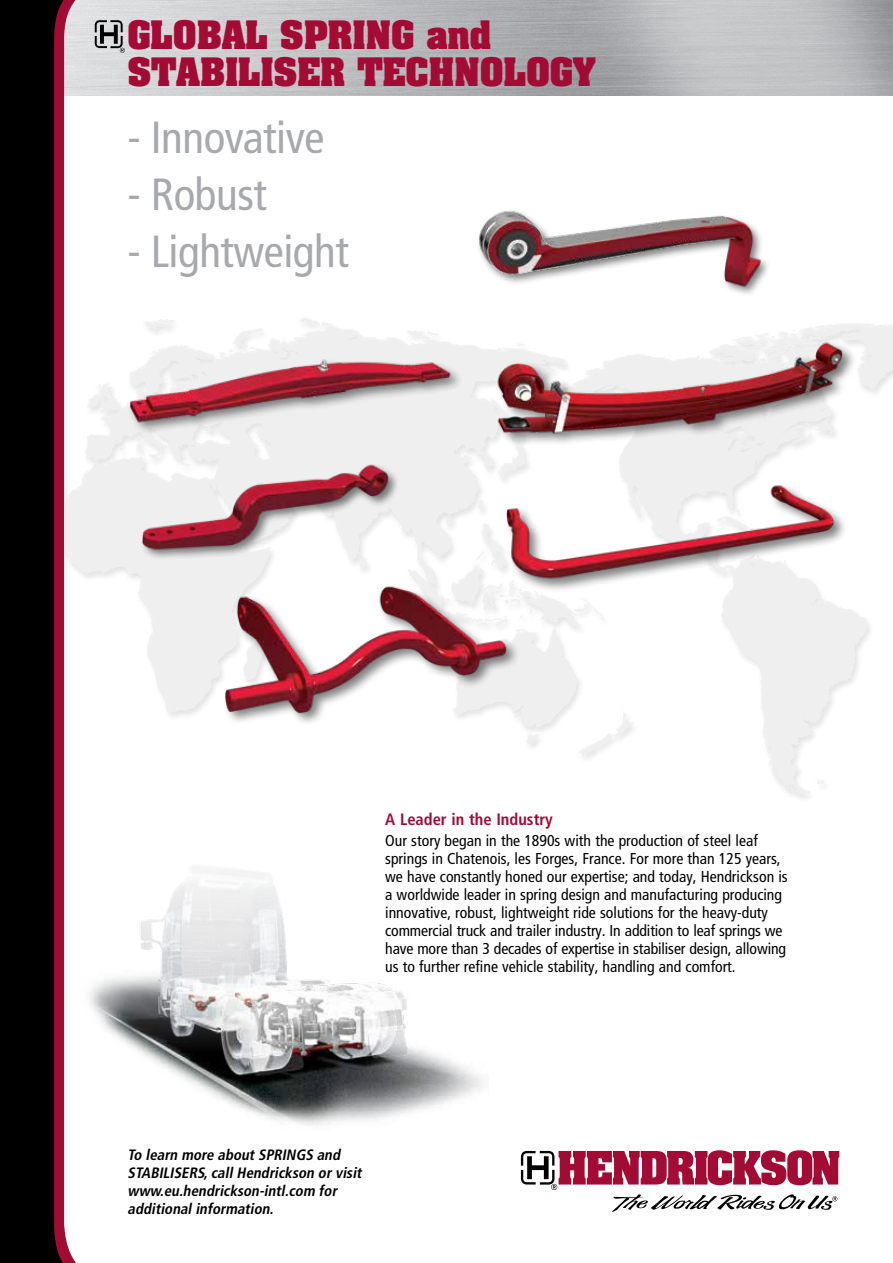
<style>
.page{position:relative;width:893px;height:1263px;background:#fff}
.page>*{position:absolute;margin:0;border:0;box-sizing:border-box;transform-origin:0 0}
.t1{font:condensed 45px "Frutiger LT Std";letter-spacing:-.01em;color:#a7a9ac}
.t2{font:700 33.45px/37.5px "Aachen Std";letter-spacing:-.01em;color:#a30b35}
.t3{font:700 condensed 16.5px "Frutiger LT Std";color:#a30b35}
.t4{font:condensed 15.75px/18px "Frutiger LT Std";color:#000}
.t5{font:italic 700 condensed 15px/18px "Frutiger LT Std";color:#000}
</style>
<div class="page">
<svg style="left:521px;top:1150px;width:318px;height:62px"></svg>
<svg style="left:93px;top:0;width:9px;height:580px"></svg>
<svg style="left:0;top:0;width:93px;height:1263px;fill:#000"></svg>
<svg style="left:95px;top:20px;width:30px;height:33px"></svg>
<div style="left:223px;top:584px;width:298px;height:143px;background:#000;opacity:.5"></div>
<img style="left:213px;top:577px;width:304px;height:146px">
<div style="left:504px;top:483px;width:344px;height:110px;background:#000;opacity:.5"></div>
<img style="left:493px;top:479px;width:352px;height:106px">
<img style="left:479px;top:210px;width:284px;height:79px">
<div style="left:496px;top:340px;width:361px;height:107px;background:#000;opacity:.5"></div>
<img style="left:476px;top:336px;width:380px;height:103px">
<div style="left:127px;top:358px;width:337px;height:77px;background:#000;opacity:.5"></div>
<img style="left:116px;top:355px;width:343px;height:70px">
<div style="left:140px;top:462px;width:260px;height:99px;background:#000;opacity:.5"></div>
<img style="left:130px;top:459px;width:273px;height:97px">
<img style="left:64px;top:847px;width:419px;height:302px">
<h2 class="t2" style="left:128px;top:16px;width:470px">GLOBAL SPRING and<br>STABILISER TECHNOLOGY</h2>
<h1 class="t1" style="left:128px;top:111px;width:198px">- Innovative</h1>
<h1 class="t1" style="left:128px;top:168px;width:141px">- Robust</h1>
<h1 class="t1" style="left:128px;top:225px;width:223px">- Lightweight</h1>
<p class="t3" style="left:385px;top:809px;width:169px">A Leader in the Industry</p>
<p class="t4" style="left:385px;top:831px;width:404px">Our story began in the 1890s with the production of steel leaf springs in Chatenois, les Forges, France. For more than 125 years, we have constantly honed our expertise; and today, Hendrickson is a worldwide leader in spring design and manufacturing producing innovative, robust, lightweight ride solutions for the heavy-duty commercial truck and trailer industry. In addition to leaf springs we have more than 3 decades of expertise in stabiliser design, allowing us to further refine vehicle stability, handling and comfort.</p>
<p class="t5" style="left:128px;top:1145px;width:239px">To learn more aboutSPRINGS and STABILISERS,callHendrickson orvisit www.eu.hendrickson-intl.com for additionalinformation.</p>
</div>
